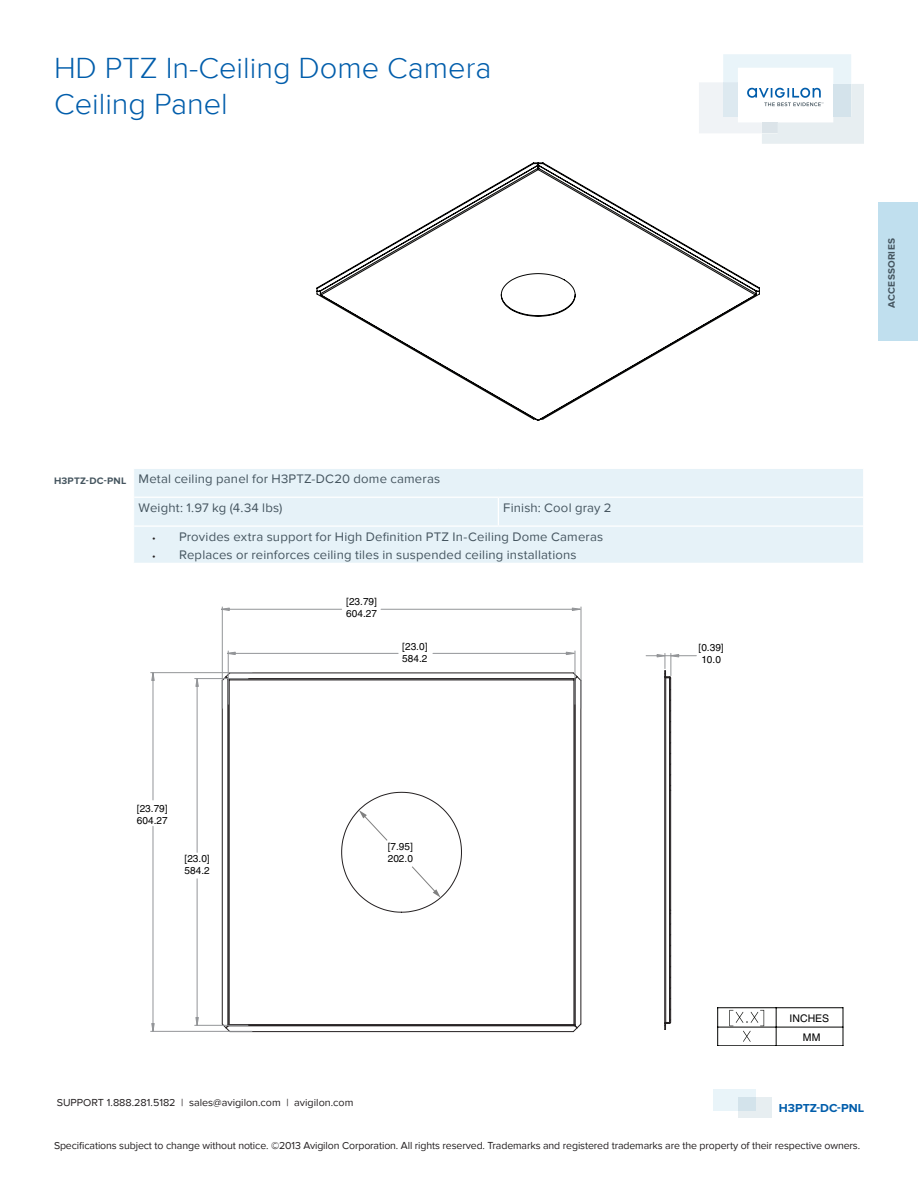
<style>
.page{position:relative;width:918px;height:1188px;background:#fff}
.page>*{position:absolute;margin:0;border:0;box-sizing:border-box;transform-origin:0 0}
.Main_Title{font:300 30px/36px "Proxima Nova";color:#015dab}
.Spec_body{font:12.75px "Proxima Nova";letter-spacing:.015em;color:#45555f}
.t1{font:700 12px "Proxima Nova";color:#015dab}
.Contact{font:10.5px "Proxima Nova";letter-spacing:-.01em;color:#231f20}
.Callouts{font:10.5px "Helvetica";color:#000}
.t2{font:10.05px/12px "Helvetica";color:#000}
.Spec_Heading{font:700 9.75px "Proxima Nova";letter-spacing:.025em;color:#45555f}
.s1{font-size:9.75px;color:#231f20}
</style>
<div class="page">
<svg style="left:317px;top:163px;width:443px;height:258px"></svg>
<div style="left:134px;top:469px;width:729px;height:94px;background:#e6f2f8"></div>
<hr style="left:134px;top:497px;width:364px;height:1px;background:#fff">
<hr style="left:498px;top:497px;width:365px;height:1px;background:#fff">
<hr style="left:134px;top:525px;width:364px;height:2px;background:#fff">
<hr style="left:498px;top:525px;width:365px;height:2px;background:#fff">
<svg style="left:498px;top:498px;width:1px;height:27px"></svg>
<hr style="left:229px;top:680px;width:345px;height:1px;background:#231f20">
<hr style="left:229px;top:679px;width:345px;height:1px;background:#231f20">
<hr style="left:229px;top:1024px;width:345px;height:1px;background:#231f20">
<hr style="left:229px;top:1025px;width:345px;height:1px;background:#231f20">
<hr style="left:229px;top:680px;width:1px;height:345px;background:#231f20">
<hr style="left:574px;top:680px;width:1px;height:345px;background:#231f20">
<hr style="left:228px;top:678px;width:347px;height:1px;background:#231f20">
<hr style="left:228px;top:679px;width:1px;height:347px;background:#231f20">
<hr style="left:228px;top:1026px;width:347px;height:1px;background:#231f20">
<hr style="left:575px;top:679px;width:1px;height:347px;background:#231f20">
<hr style="left:230px;top:1031px;width:343px;height:1px;background:#231f20">
<hr style="left:222px;top:680px;width:1px;height:344px;background:#231f20">
<svg style="left:222px;top:1023px;width:9px;height:8px"></svg>
<hr style="left:230px;top:673px;width:343px;height:1px;background:#231f20">
<svg style="left:223px;top:673px;width:8px;height:8px"></svg>
<hr style="left:581px;top:680px;width:1px;height:344px;background:#231f20">
<svg style="left:573px;top:1023px;width:9px;height:9px"></svg>
<svg style="left:573px;top:672px;width:8px;height:9px"></svg>
<hr style="left:670px;top:910px;width:1px;height:112px;background:#231f20">
<hr style="left:670px;top:678px;width:1px;height:112px;background:#231f20">
<hr style="left:670px;top:790px;width:1px;height:120px;background:#231f20">
<hr style="left:669px;top:678px;width:1px;height:344px;background:#231f20">
<hr style="left:665px;top:678px;width:1px;height:344px;background:#231f20">
<hr style="left:664px;top:677px;width:1px;height:347px;background:#231f20">
<svg style="left:664px;top:1019px;width:7px;height:11px"></svg>
<hr style="left:197px;top:879px;width:1px;height:146px;background:#939598">
<hr style="left:197px;top:679px;width:1px;height:173px;background:#939598">
<hr style="left:195px;top:1025px;width:53px;height:1px;background:#939598">
<hr style="left:195px;top:678px;width:53px;height:1px;background:#939598">
<hr style="left:153px;top:673px;width:1px;height:127px;background:#939598">
<hr style="left:153px;top:826px;width:1px;height:205px;background:#939598">
<hr style="left:151px;top:672px;width:101px;height:1px;background:#939598">
<hr style="left:151px;top:1031px;width:101px;height:1px;background:#939598">
<svg style="left:195px;top:1017px;width:4px;height:9px"></svg>
<svg style="left:195px;top:679px;width:4px;height:8px"></svg>
<svg style="left:151px;top:672px;width:4px;height:9px"></svg>
<svg style="left:151px;top:1023px;width:4px;height:9px"></svg>
<hr style="left:433px;top:653px;width:141px;height:1px;background:#939598">
<hr style="left:227px;top:653px;width:171px;height:1px;background:#939598">
<hr style="left:575px;top:651px;width:1px;height:53px;background:#939598">
<hr style="left:228px;top:651px;width:1px;height:53px;background:#939598">
<hr style="left:221px;top:609px;width:121px;height:1px;background:#939598">
<hr style="left:381px;top:609px;width:199px;height:1px;background:#939598">
<hr style="left:222px;top:607px;width:1px;height:101px;background:#939598">
<hr style="left:581px;top:607px;width:1px;height:101px;background:#939598">
<svg style="left:566px;top:652px;width:9px;height:3px"></svg>
<svg style="left:227px;top:652px;width:9px;height:3px"></svg>
<svg style="left:221px;top:608px;width:9px;height:3px"></svg>
<svg style="left:572px;top:608px;width:9px;height:3px"></svg>
<svg style="left:646px;top:653px;width:50px;height:27px"></svg>
<svg style="left:341px;top:792px;width:121px;height:121px"></svg>
<svg style="left:729px;top:1010px;width:35px;height:32px"></svg>
<hr style="left:717px;top:1008px;width:1px;height:38px;background:#040503">
<hr style="left:718px;top:1046px;width:125px;height:1px;background:#040503">
<hr style="left:843px;top:1008px;width:1px;height:38px;background:#040503">
<hr style="left:718px;top:1008px;width:125px;height:1px;background:#040503">
<hr style="left:776px;top:1008px;width:1px;height:38px;background:#040503">
<hr style="left:718px;top:1027px;width:125px;height:1px;background:#040503">
<div style="left:738px;top:1097px;width:34px;height:21px;background:#e7eef1"></div>
<svg style="left:713px;top:1090px;width:42px;height:21px"></svg>
<div style="left:878px;top:202px;width:40px;height:139px;background:#c0dfee"></div>
<svg style="left:699px;top:54px;width:165px;height:90px"></svg>
<p class="Main_Title" style="left:54px;top:50px;width:439px">HD PTZ In-Ceiling Dome Camera<br>Ceiling Panel</p>
<p class="Spec_Heading" style="left:886px;top:308px;width:71px;rotate:-90deg">ACCESSORIES</p>
<p class="Spec_Heading" style="left:54px;top:475px;width:74px">H3PTZ-DC-PNL</p>
<p class="Spec_body" style="left:139px;top:471px;width:303px">Metal ceiling panel for H3PTZ-DC20 dome cameras</p>
<p class="Spec_body" style="left:139px;top:500px;width:145px">Weight: 1.97 kg (4.34 lbs)</p>
<p class="Spec_body" style="left:503px;top:500px;width:110px">Finish: Cool gray 2</p>
<p class="Spec_body" style="left:152px;top:529px;width:453px"><span class="s1">•</span> Provides extra support for High Definition PTZ In-Ceiling Dome Cameras</p>
<p class="Spec_body" style="left:152px;top:547px;width:426px"><span class="s1">•</span> Replaces or reinforces ceiling tiles in suspended ceiling installations</p>
<p class="t2" style="left:346px;top:596px;width:32px">[23.79]<br>604.27</p>
<p class="t2" style="left:402px;top:640px;width:27px">[23.0]<br>584.2</p>
<p class="t2" style="left:137px;top:802px;width:32px">[23.79]<br>604.27</p>
<p class="t2" style="left:185px;top:853px;width:27px">[23.0]<br>584.2</p>
<p class="t2" style="left:388px;top:841px;width:27px">[7.95]<br>202.0</p>
<p class="t2" style="left:699px;top:641px;width:27px">[0.39]<br>10.0</p>
<p class="Callouts" style="left:790px;top:1012px;width:41px">INCHES</p>
<p class="Callouts" style="left:803px;top:1031px;width:19px">MM</p>
<p class="Contact" style="left:57px;top:1096px;width:298px">SUPPORT 1.888.281.5182 | sales@avigilon.com | avigilon.com</p>
<p class="t1" style="left:779px;top:1101px;width:87px">H3PTZ-DC-PNL</p>
<p class="Contact" style="left:54px;top:1139px;width:808px">Specifications subject to change without notice. ©2013 Avigilon Corporation. All rights reserved. Trademarks and registered trademarks are the property of their respective owners.</p>
</div>
